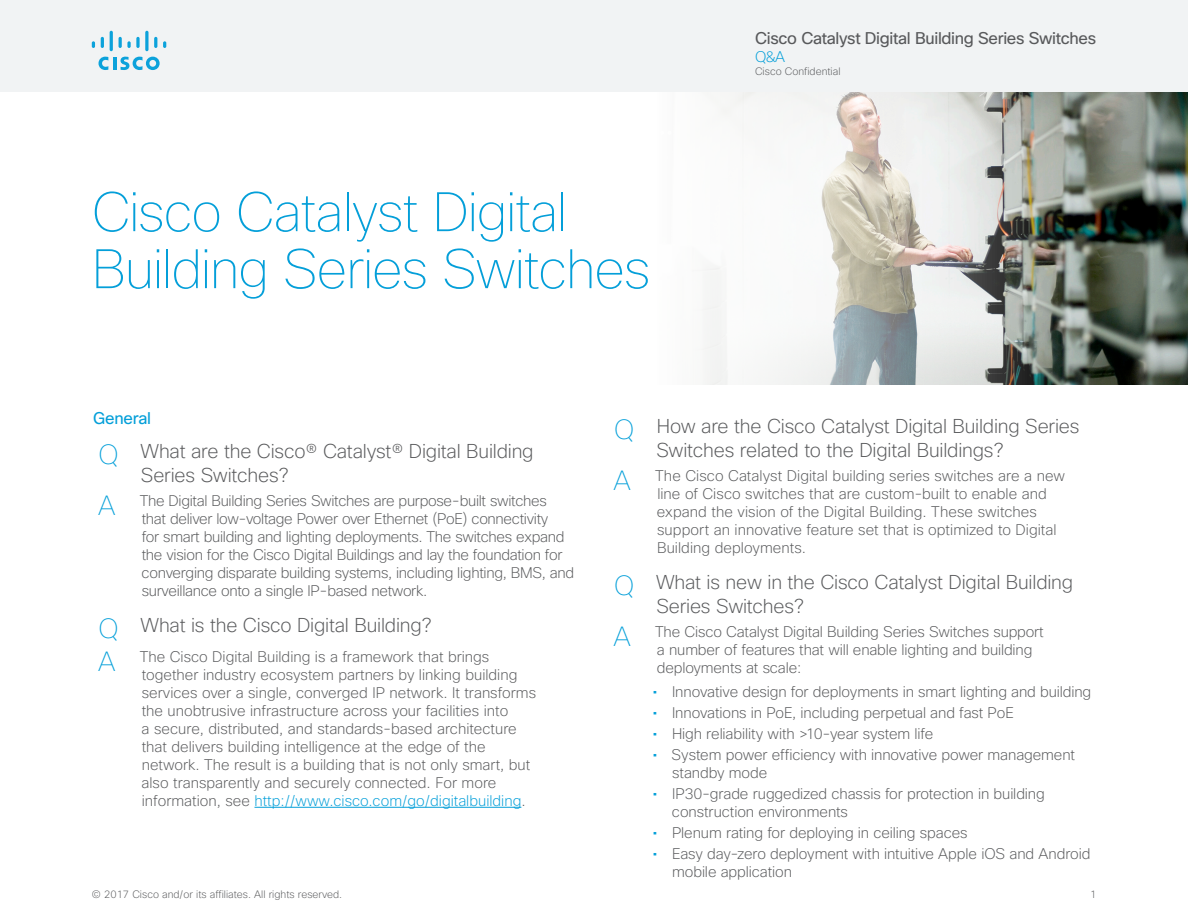
<style>
.page{position:relative;width:1188px;height:918px;background:#fff}
.page>*{position:absolute;margin:0;border:0;box-sizing:border-box;transform-origin:0 0}
.Title_Headline{font:100 54px/57px "Cisco Sans";letter-spacing:-.02em;color:#049fd9}
.Q_and_A{font:100 27px "Cisco Sans";color:#049fd9}
.Question{font:200 19.5px/24px "Cisco Sans";letter-spacing:-.01em;color:#58595b}
.t1{font:16.5px "Cisco Sans";letter-spacing:-.02em;color:#58595b}
.Subhead3{font:16.5px "Cisco Sans";letter-spacing:-.02em;color:#049fd9}
.Table_body{font:200 15px/18px "Cisco Sans";letter-spacing:-.005em;color:#58595b}
.Answer{font:200 15px/18px "Cisco Sans";color:#58595b}
.t2{font:200 15px "Cisco Sans";color:#049fd9}
.Confidentiality{font:200 10.5px "Cisco Sans";color:#58595b}
.s1{color:#049fd9}
.s2{font-weight:400;color:#049fd9}
</style>
<div class="page">
<div style="left:0;top:0;width:1188px;height:92px;background:#f1f3f4"></div>
<svg style="left:99px;top:57px;width:61px;height:13px"></svg>
<svg style="left:92px;top:41px;width:3px;height:7px"></svg>
<svg style="left:101px;top:37px;width:3px;height:11px"></svg>
<hr style="left:110px;top:31px;width:3px;height:20px;background:#0ca2db;border-radius:2px">
<svg style="left:119px;top:37px;width:12px;height:11px"></svg>
<svg style="left:136px;top:37px;width:4px;height:11px"></svg>
<svg style="left:145px;top:31px;width:4px;height:20px"></svg>
<svg style="left:154px;top:37px;width:3px;height:11px"></svg>
<svg style="left:163px;top:41px;width:3px;height:7px"></svg>
<img style="left:702px;top:92px;width:486px;height:292px">
<hr style="left:254px;top:807px;width:267px;height:1px;background:#049fd9">
<p class="Title_Headline" style="left:92px;top:183px;width:560px">Cisco Catalyst Digital<br>Building Series Switches</p>
<p class="t1" style="left:755px;top:27px;width:343px">Cisco Catalyst Digital Building Series Switches</p>
<p class="t2" style="left:755px;top:47px;width:32px">Q&amp;A</p>
<p class="Confidentiality" style="left:755px;top:65px;width:87px">Cisco Confidential</p>
<p class="Subhead3" style="left:93px;top:408px;width:59px">General</p>
<p class="Q_and_A" style="left:99px;top:437px;width:22px">Q</p>
<p class="Question" style="left:141px;top:439px;width:394px">What are the Cisco® Catalyst® Digital Building<br>Series Switches?</p>
<p class="Q_and_A" style="left:98px;top:488px;width:19px">A</p>
<p class="Table_body" style="left:140px;top:491px;width:436px">The Digital Building Series Switches are purpose-built switches that deliver low-voltage Power over Ethernet (PoE) connectivity<br>for smart building and lighting deployments. The switches expand the vision for the Cisco Digital Buildings and lay the foundation for converging disparate building systems, including lighting, BMS, and surveillance onto a single IP-based network.</p>
<p class="Q_and_A" style="left:99px;top:611px;width:22px">Q</p>
<p class="Question" style="left:141px;top:613px;width:293px">What is the Cisco Digital Building?</p>
<p class="Q_and_A" style="left:98px;top:645px;width:19px">A</p>
<p class="Table_body" style="left:140px;top:647px;width:398px">The Cisco Digital Building is a framework that brings together industry ecosystem partners by linking building services over a single, converged IP network. It transforms the unobtrusive infrastructure across your facilities into<br>a secure, distributed, and standards-based architecture that delivers building intelligence at the edge of the network. The result is a building that is not only smart, but also transparently and securely connected. For more information, see <span class="s1">http://www.cisco.com/go/digitalbuilding</span>.</p>
<p class="Q_and_A" style="left:614px;top:412px;width:22px">Q</p>
<p class="Question" style="left:656px;top:414px;width:425px">How are the Cisco Catalyst Digital Building Series<br>Switches related to the Digital Buildings?</p>
<p class="Q_and_A" style="left:614px;top:463px;width:19px">A</p>
<p class="Answer" style="left:655px;top:466px;width:411px">The Cisco Catalyst Digital building series switches are a new line of Cisco switches that are custom-built to enable and expand the vision of the Digital Building. These switches support an innovative feature set that is optimized to Digital Building deployments.</p>
<p class="Q_and_A" style="left:614px;top:568px;width:22px">Q</p>
<p class="Question" style="left:656px;top:570px;width:419px">What is new in the Cisco Catalyst Digital Building<br>Series Switches?</p>
<p class="Q_and_A" style="left:614px;top:620px;width:19px">A</p>
<p class="Answer" style="left:655px;top:622px;width:390px">The Cisco Catalyst Digital Building Series Switches support a number of features that will enable lighting and building deployments at scale:</p>
<p class="Table_body" style="left:653px;top:682px;width:440px"><span class="s2">•</span> Innovative design for deployments in smart lighting and building</p>
<p class="Table_body" style="left:653px;top:703px;width:362px"><span class="s2">•</span> Innovations in PoE, including perpetual and fast PoE</p>
<p class="Table_body" style="left:653px;top:724px;width:282px"><span class="s2">•</span> High reliability with &gt;10-year system life</p>
<p class="Table_body" style="left:672px;top:745px;width:404px;text-indent:-19px"><span class="s2">•</span> System power efficiency with innovative power management standby mode</p>
<p class="Table_body" style="left:672px;top:784px;width:374px;text-indent:-19px"><span class="s2">•</span> IP30-grade ruggedized chassis for protection in building construction environments</p>
<p class="Table_body" style="left:653px;top:823px;width:316px"><span class="s2">•</span> Plenum rating for deploying in ceiling spaces</p>
<p class="Table_body" style="left:672px;top:844px;width:420px;text-indent:-19px"><span class="s2">•</span> Easy day-zero deployment with intuitive Apple iOS and Android mobile application</p>
<p class="Confidentiality" style="left:92px;top:887px;width:252px">© 2017 Cisco and/or its affiliates. All rights reserved.</p>
<p class="Confidentiality" style="left:1090px;top:887px;width:8px">1</p>
</div>
